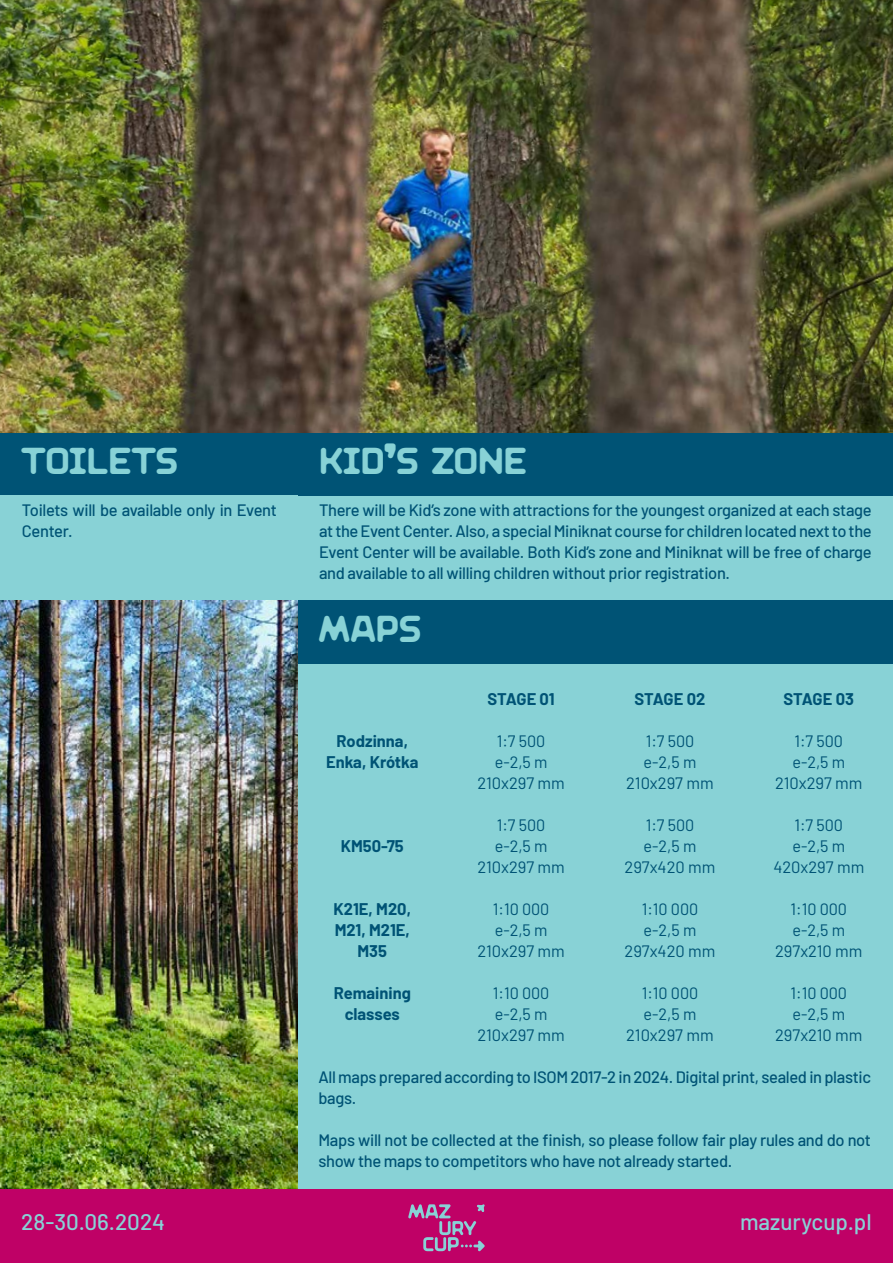
<style>
.page{position:relative;width:893px;height:1263px;background:#fff}
.page>*{position:absolute;margin:0;border:0;box-sizing:border-box;transform-origin:0 0}
.t1{font:37.5px "Maria TRIAL Unconnected";color:#88d2d6}
.t2{font:500 22.5px "Barlow";color:#88d2d6}
.t3{font:500 16.5px/21px "Barlow";letter-spacing:-.02em;color:#005375}
.t4{font:16.5px "Barlow";color:#005375}
.t5{font:700 16.5px/21px "Barlow";color:#005375;text-align:center}
</style>
<div class="page">
<div style="left:0;top:1188px;width:893px;height:75px;background:#bf0166"></div>
<svg style="left:408px;top:1204px;width:77px;height:47px"></svg>
<div style="left:297px;top:663px;width:596px;height:525px;background:#88d2d6"></div>
<div style="left:298px;top:495px;width:595px;height:105px;background:#88d2d6"></div>
<div style="left:298px;top:432px;width:595px;height:63px;background:#005375"></div>
<div style="left:297px;top:600px;width:596px;height:63px;background:#005375"></div>
<div style="left:0;top:432px;width:298px;height:63px;background:#005375"></div>
<div style="left:1px;top:495px;width:297px;height:105px;background:#88d2d6"></div>
<img style="left:0;top:600px;width:298px;height:588px">
<img style="left:0;top:0;width:893px;height:432px">
<p class="t1" style="left:21px;top:439px;width:159px">TOILETS</p>
<p class="t3" style="left:22px;top:498px;width:256px">Toilets will be available only in Event<br>Center.</p>
<p class="t1" style="left:319px;top:439px;width:209px">KID’S ZONE</p>
<p class="t3" style="left:319px;top:498px;width:554px;text-align:justify">There will be Kid’s zone with attractions for the youngest organized at each stage at the Event Center. Also, a special Miniknat course for children located next to the Event Center will be available. Both Kid’s zone and Miniknat will be free of charge and available to all willing children without prior registration.</p>
<p class="t1" style="left:318px;top:607px;width:104px">MAPS</p>
<p class="t5" style="left:488px;top:687px;width:69px">STAGE 01</p>
<p class="t5" style="left:635px;top:687px;width:72px">STAGE 02</p>
<p class="t5" style="left:784px;top:687px;width:72px">STAGE 03</p>
<p class="t5" style="left:326px;top:729px;width:94px">Rodzinna,<br>Enka, Krótka</p>
<p class="t4" style="left:497px;top:729px;width:50px">1:7 500</p>
<p class="t4" style="left:495px;top:750px;width:54px">e-2,5 m</p>
<p class="t4" style="left:477px;top:771px;width:89px">210x297 mm</p>
<p class="t5" style="left:341px;top:834px;width:64px">KM50-75</p>
<p class="t4" style="left:497px;top:813px;width:50px">1:7 500</p>
<p class="t4" style="left:495px;top:834px;width:54px">e-2,5 m</p>
<p class="t4" style="left:477px;top:855px;width:89px">210x297 mm</p>
<p class="t5" style="left:334px;top:897px;width:79px">K21E, M20,<br>M21, M21E,<br>M35</p>
<p class="t4" style="left:493px;top:897px;width:58px">1:10 000</p>
<p class="t4" style="left:495px;top:918px;width:54px">e-2,5 m</p>
<p class="t4" style="left:477px;top:939px;width:89px">210x297 mm</p>
<p class="t5" style="left:334px;top:981px;width:79px">Remaining classes</p>
<p class="t4" style="left:493px;top:981px;width:58px">1:10 000</p>
<p class="t4" style="left:495px;top:1002px;width:54px">e-2,5 m</p>
<p class="t4" style="left:477px;top:1023px;width:89px">210x297 mm</p>
<p class="t4" style="left:646px;top:729px;width:50px">1:7 500</p>
<p class="t4" style="left:644px;top:750px;width:54px">e-2,5 m</p>
<p class="t4" style="left:626px;top:771px;width:89px">210x297 mm</p>
<p class="t4" style="left:646px;top:813px;width:50px">1:7 500</p>
<p class="t4" style="left:644px;top:834px;width:54px">e-2,5 m</p>
<p class="t4" style="left:624px;top:855px;width:92px">297x420 mm</p>
<p class="t4" style="left:642px;top:897px;width:58px">1:10 000</p>
<p class="t4" style="left:643px;top:918px;width:54px">e-2,5 m</p>
<p class="t4" style="left:624px;top:939px;width:92px">297x420 mm</p>
<p class="t4" style="left:642px;top:981px;width:58px">1:10 000</p>
<p class="t4" style="left:643px;top:1002px;width:54px">e-2,5 m</p>
<p class="t4" style="left:626px;top:1023px;width:89px">210x297 mm</p>
<p class="t4" style="left:794px;top:729px;width:50px">1:7 500</p>
<p class="t4" style="left:792px;top:750px;width:54px">e-2,5 m</p>
<p class="t4" style="left:775px;top:771px;width:89px">210x297 mm</p>
<p class="t4" style="left:794px;top:813px;width:50px">1:7 500</p>
<p class="t4" style="left:792px;top:834px;width:54px">e-2,5 m</p>
<p class="t4" style="left:773px;top:855px;width:92px">420x297 mm</p>
<p class="t4" style="left:790px;top:897px;width:58px">1:10 000</p>
<p class="t4" style="left:792px;top:918px;width:54px">e-2,5 m</p>
<p class="t4" style="left:775px;top:939px;width:89px">297x210 mm</p>
<p class="t4" style="left:790px;top:981px;width:58px">1:10 000</p>
<p class="t4" style="left:792px;top:1002px;width:54px">e-2,5 m</p>
<p class="t4" style="left:775px;top:1023px;width:89px">297x210 mm</p>
<p class="t3" style="left:318px;top:1065px;width:554px">All maps prepared according to ISOM 2017-2 in 2024. Digital print, sealed in plastic bags.</p>
<p class="t3" style="left:318px;top:1128px;width:554px">Maps will not be collected at the finish, so please follow fair play rules and do not show the maps to competitors who have not already started.</p>
<p class="t2" style="left:21px;top:1205px;width:145px">28-30.06.2024</p>
<p class="t2" style="left:740px;top:1205px;width:133px">mazurycup.pl</p>
</div>
